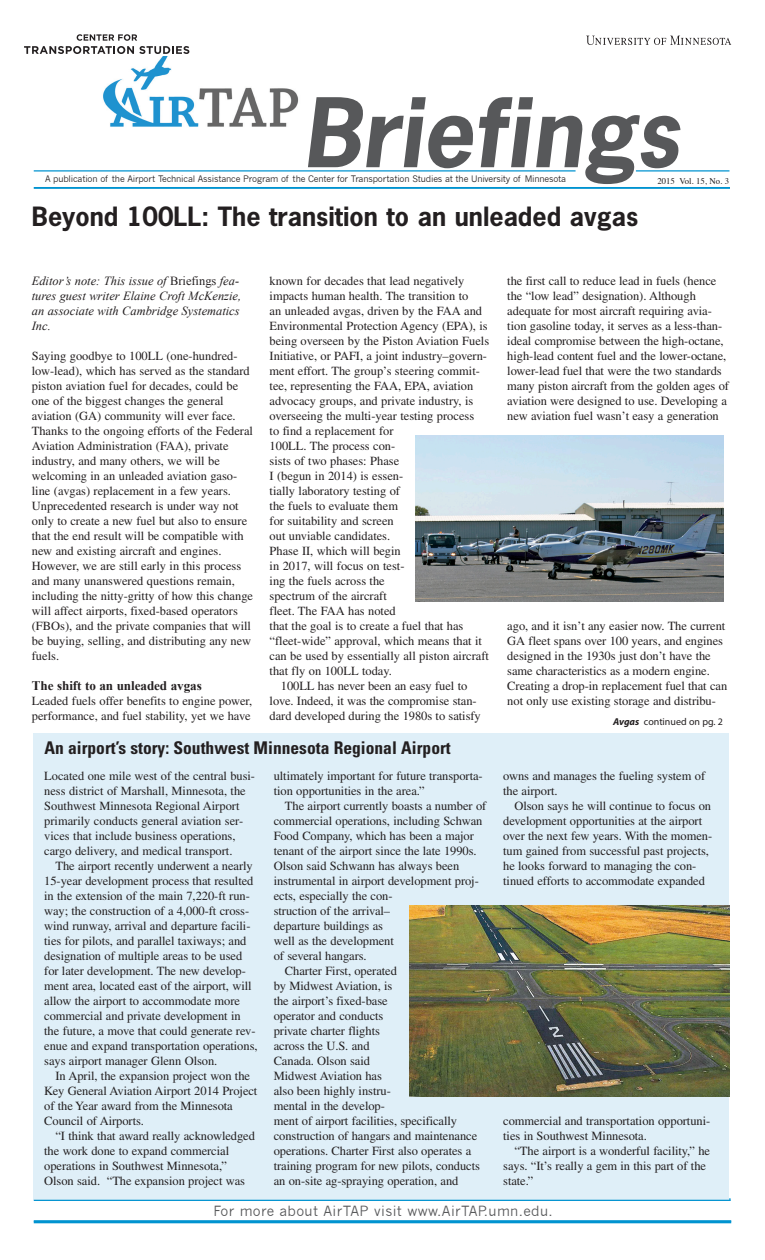
<style>
.page{position:relative;width:765px;height:1260px;background:#fff}
.page>*{position:absolute;margin:0;border:0;box-sizing:border-box;transform-origin:0 0}
.continued{font:italic 700 90px "News Gothic Std";color:#57585a}
.Header{font:700 25px "News Gothic Std";color:#231f20}
.Sidebar_heading{font:700 condensed 17.5px "Univers LT Std";color:#231f20}
.t1{font:13.75px "News Gothic";letter-spacing:.025em;color:#57585a}
.body_subhead{font:700 13.12px "Times New Roman";letter-spacing:-.005em;color:#231f20}
.body_text{font:12.5px/15px "Times LT Std";letter-spacing:-.005em;color:#231f20}
.body_text_no_indent{font:12.38px/15px "Times LT Std";color:#231f20}
.body_text_no_indent-2{font:italic 12.38px/15px "Times New Roman";color:#231f20}
.continued-2{font:10px "Myriad Pro";color:#231f20}
.t2{font:8.75px "News Gothic";letter-spacing:-.02em;color:#231f20}
.t3{font:8.75px "Times";color:#231f20}
.s1{font-style:normal}
.s2{font-weight:700;font-style:italic}
</style>
<div class="page">
<hr style="left:34px;top:1220px;width:697px;height:2px;background:#0093d0">
<hr style="left:34px;top:1198px;width:697px;height:2px;background:#0093d0">
<div style="left:34px;top:733px;width:695px;height:467px;background:#dfeff8"></div>
<hr style="left:34px;top:1221px;width:697px;height:2px;background:#0093d0">
<hr style="left:34px;top:1200px;width:697px;height:1px;background:#0093d0">
<hr style="left:34px;top:187px;width:696px;height:2px;background:#0093d0">
<hr style="left:34px;top:170px;width:542px;height:2px;background:#0093d0">
<img style="left:103px;top:56px;width:196px;height:71px">
<hr style="left:636px;top:170px;width:93px;height:2px;background:#0093d0">
<svg style="left:586px;top:36px;width:145px;height:9px"></svg>
<svg style="left:24px;top:34px;width:165px;height:20px"></svg>
<img style="left:409px;top:905px;width:320px;height:191px">
<img style="left:416px;top:436px;width:307px;height:166px">
<p class="continued" style="left:303px;top:74px;width:378px">Briefings</p>
<p class="t2" style="left:45px;top:174px;width:523px">A publication of the Airport Technical Assistance Program of the Center for Transportation Studies at the University of Minnesota</p>
<p class="t3" style="left:657px;top:173px;width:73px">2015 Vol. 15, No. 3</p>
<p class="Header" style="left:32px;top:200px;width:608px">Beyond 100LL: The transition to an unleaded avgas</p>
<p class="body_text_no_indent-2" style="left:32px;top:273px;width:211px">Editor’s note: This issue of <span class="s1">Briefings</span> fea&shy;tures guest writer Elaine Croft McKenzie, an associate with Cambridge Systematics Inc.</p>
<p class="body_text_no_indent" style="left:32px;top:348px;width:223px">Saying goodbye to 100LL (one-hundred&shy;low-lead), which has served as the standard piston aviation fuel for decades, could be one of the biggest changes the general aviation (GA) community will ever face.<br>Thanks to the ongoing efforts of the Federal Aviation Administration (FAA), private industry, and many others, we will be welcoming in an unleaded aviation gaso&shy;line (avgas) replacement in a few years.<br>Unprecedented research is under way not only to create a new fuel but also to ensure that the end result will be compatible with new and existing aircraft and engines.<br>However, we are still early in this process and many unanswered questions remain, including the nitty-gritty of how this change will affect airports, fixed-based operators (FBOs), and the private companies that will be buying, selling, and distributing any new fuels.</p>
<p class="body_subhead" style="left:32px;top:677px;width:172px">The shift to an unleaded avgas</p>
<p class="body_text_no_indent" style="left:32px;top:693px;width:222px">Leaded fuels offer benefits to engine power, performance, and fuel stability, yet we have</p>
<p class="body_text_no_indent" style="left:270px;top:273px;width:221px">known for decades that lead negatively impacts human health. The transition to<br>an unleaded avgas, driven by the FAA and Environmental Protection Agency (EPA), is being overseen by the Piston Aviation Fuels Initiative, or PAFI, a joint industry–govern&shy;ment effort. The group’s steering commit&shy;tee, representing the FAA, EPA, aviation advocacy groups, and private industry, is overseeing the multi-year testing process<br>to find a replacement for<br>100LL. The process con-<br>sists of two phases: Phase<br>I (begun in 2014) is essen-<br>tially laboratory testing of<br>the fuels to evaluate them<br>for suitability and screen<br>out unviable candidates.<br>Phase II, which will begin<br>in 2017, will focus on test-<br>ing the fuels across the<br>spectrum of the aircraft<br>fleet. The FAA has noted<br>that the goal is to create a fuel that has “fleet-wide” approval, which means that it can be used by essentially all piston aircraft that fly on 100LL today.</p>
<p class="body_text" style="left:270px;top:678px;width:213px;text-align:center">100LL has never been an easy fuel to love. Indeed, it was the compromise stan&shy;dard developed during the 1980s to satisfy</p>
<p class="Sidebar_heading" style="left:44px;top:737px;width:408px">An airport’s story: Southwest Minnesota Regional Airport</p>
<p class="body_text_no_indent" style="left:44px;top:768px;width:212px">Located one mile west of the central busi&shy;ness district of Marshall, Minnesota, the Southwest Minnesota Regional Airport primarily conducts general aviation ser&shy;vices that include business operations, cargo delivery, and medical transport.</p>
<p class="body_text" style="left:44px;top:858px;width:215px;text-indent:11px">The airport recently underwent a nearly 15-year development process that resulted in the extension of the main 7,220-ft run&shy;way; the construction of a 4,000-ft cross&shy;wind runway, arrival and departure facili&shy;ties for pilots, and parallel taxiways; and designation of multiple areas to be used for later development. The new develop&shy;ment area, located east of the airport, will allow the airport to accommodate more commercial and private development in the future, a move that could generate rev&shy;enue and expand transportation operations, says airport manager Glenn Olson.</p>
<p class="body_text" style="left:44px;top:1068px;width:215px;text-indent:11px">In April, the expansion project won the Key General Aviation Airport 2014 Project of the Year award from the Minnesota Council of Airports.</p>
<p class="body_text" style="left:44px;top:1128px;width:212px;text-indent:11px">“I think that award really acknowledged the work done to expand commercial operations in Southwest Minnesota,” Olson said. “The expansion project was</p>
<p class="body_text" style="left:274px;top:768px;width:211px">ultimately important for future transporta&shy;tion opportunities in the area.”</p>
<p class="body_text" style="left:274px;top:798px;width:214px;text-indent:11px">The airport currently boasts a number of commercial operations, including Schwan<br>Food Company, which has been a major tenant of the airport since the late 1990s.<br>Olson said Schwann has always been instrumental in airport development proj&shy;ects, especially the con-<br>struction of the arrival–<br>departure buildings as<br>well as the development<br>of several hangars.</p>
<p class="body_text" style="left:274px;top:963px;width:208px;text-indent:11px">Charter First, operated<br>by Midwest Aviation, is<br>the airport’s fixed-base<br>operator and conducts<br>private charter flights<br>across the U.S. and<br>Canada. Olson said<br>Midwest Aviation has<br>also been highly instru-<br>mental in the develop-<br>ment of airport facilities, specifically construction of hangars and maintenance operations. Charter First also operates a training program for new pilots, conducts an on-site ag-spraying operation, and</p>
<p class="body_text" style="left:507px;top:273px;width:223px">the first call to reduce lead in fuels (hence the “low lead” designation). Although adequate for most aircraft requiring avia&shy;tion gasoline today, it serves as a less-than&shy;ideal compromise between the high-octane, high-lead content fuel and the lower-octane, lower-lead fuel that were the two standards many piston aircraft from the golden ages of aviation were designed to use. Developing a new aviation fuel wasn’t easy a generation</p>
<p class="body_text" style="left:507px;top:618px;width:221px">ago, and it isn’t any easier now. The current GA fleet spans over 100 years, and engines designed in the 1930s just don’t have the same characteristics as a modern engine.<br>Creating a drop-in replacement fuel that can not only use existing storage and distribu-</p>
<p class="continued-2" style="left:613px;top:715px;width:111px"><span class="s2">Avgas</span> continued on pg. 2</p>
<p class="body_text" style="left:503px;top:768px;width:203px">owns and manages the fueling system of the airport.</p>
<p class="body_text" style="left:503px;top:798px;width:211px;text-indent:11px">Olson says he will continue to focus on development opportunities at the airport over the next few years. With the momen&shy;tum gained from successful past projects, he looks forward to managing the con&shy;tinued efforts to accommodate expanded</p>
<p class="body_text" style="left:503px;top:1113px;width:209px">commercial and transportation opportuni&shy;ties in Southwest Minnesota.</p>
<p class="body_text" style="left:503px;top:1143px;width:208px;text-indent:11px">“The airport is a wonderful facility,” he says. “It’s really a gem in this part of the state.”</p>
<p class="t1" style="left:213px;top:1203px;width:341px">For more about AirTAP visit www.AirTAP.umn.edu.</p>
</div>
